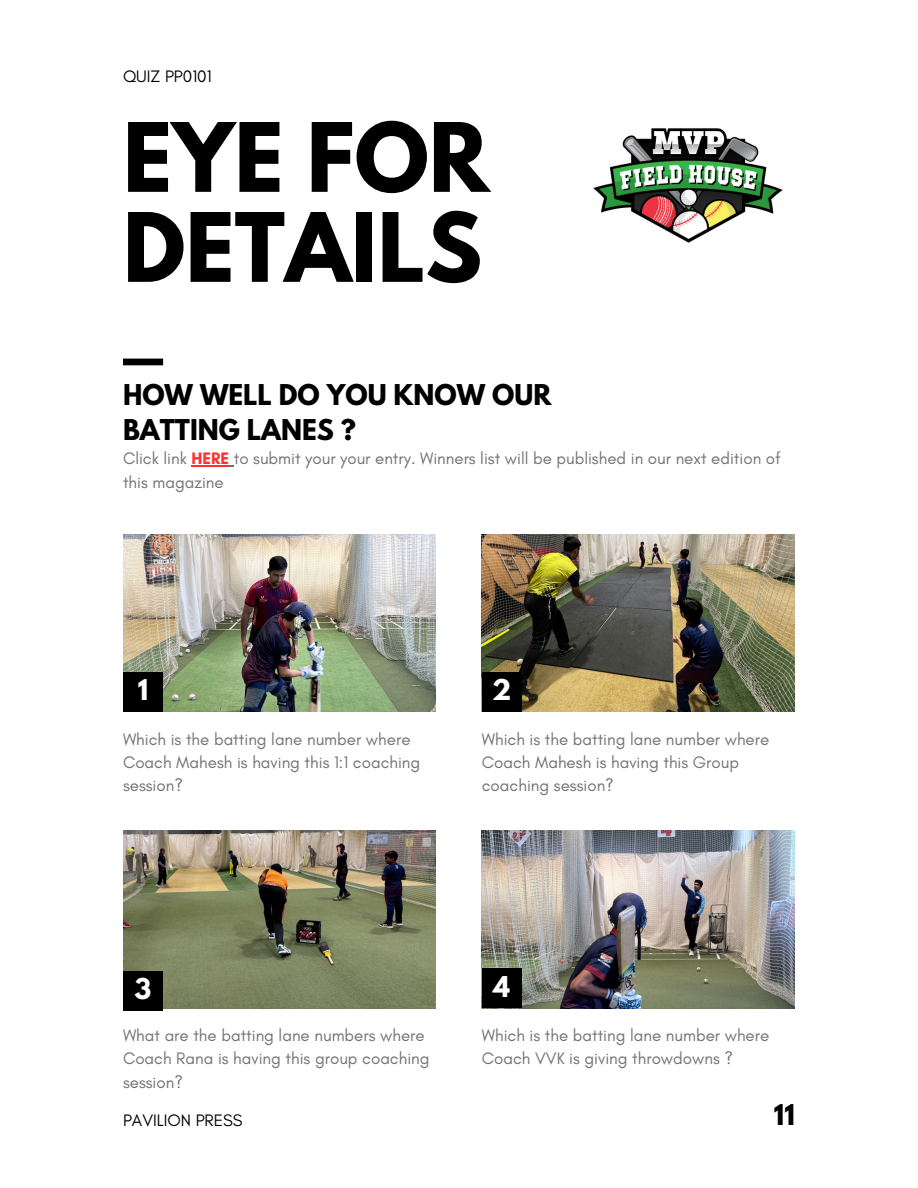
<style>
.page{position:relative;width:918px;height:1188px;background:#fff}
.page>*{position:absolute;margin:0;border:0;box-sizing:border-box;transform-origin:0 0}
.t1{font:700 84.6px/90px "League Spartan";color:#000}
.t2{font:700 25.35px/35px "League Spartan";color:#000}
.t3{font:700 25.35px "League Spartan";color:#fff}
.t4{font:16.95px/23.2px "Glacial Indifference";color:#737373}
.t5{font:16.95px "Glacial Indifference";color:#000}
.s1{font-weight:700;color:#ff3131}
</style>
<div class="page">
<div style="left:123px;top:359px;width:40px;height:6px;background:#000"></div>
<img style="left:123px;top:534px;width:313px;height:178px">
<img style="left:123px;top:831px;width:313px;height:177px">
<img style="left:482px;top:534px;width:313px;height:178px">
<img style="left:482px;top:831px;width:313px;height:177px">
<img style="left:593px;top:128px;width:190px;height:115px">
<div style="left:482px;top:672px;width:40px;height:39px;background:#000"></div>
<div style="left:482px;top:968px;width:40px;height:40px;background:#000"></div>
<div style="left:123px;top:971px;width:40px;height:40px;background:#000"></div>
<div style="left:123px;top:672px;width:40px;height:39px;background:#000"></div>
<hr style="left:191px;top:466px;width:38px;height:1px;background:#ff3131">
<p class="t5" style="left:123px;top:66px;width:90px">QUIZ PP0101</p>
<h3 class="t1" style="left:123px;top:124px;width:368px">EYE FOR<br>DETAILS</h3>
<p class="t2" style="left:123px;top:381px;width:430px">HOW WELL DO YOU KNOW OUR<br>BATTING LANES ?</p>
<p class="t4" style="left:123px;top:447px;width:660px;line-height:23.7px">Click link <span class="s1">HERE</span> to submit your your entry. Winners list will be published in our next edition of this magazine</p>
<p class="t3" style="left:138px;top:677px;width:12px">1</p>
<h2 class="t4" style="left:123px;top:727px;width:299px">Which is the batting lane number where<br>Coach Mahesh is having this 1:1 coaching session?</h2>
<p class="t3" style="left:492px;top:677px;width:21px">2</p>
<p class="t4" style="left:482px;top:727px;width:289px">Which is the batting lane number where<br>Coach Mahesh is having this Group coaching session?</p>
<p class="t3" style="left:134px;top:976px;width:18px">3</p>
<p class="t3" style="left:493px;top:974px;width:18px">4</p>
<p class="t4" style="left:123px;top:1024px;width:308px">What are the batting lane numbers where<br>Coach Rana is having this group coaching session?</p>
<p class="t5" style="left:123px;top:1110px;width:121px">PAVILION PRESS</p>
<p class="t4" style="left:482px;top:1024px;width:289px">Which is the batting lane number where<br>Coach VVK is giving throwdowns ?</p>
<h1 class="t2" style="left:774px;top:1100px;width:22px">11</h1>
</div>
